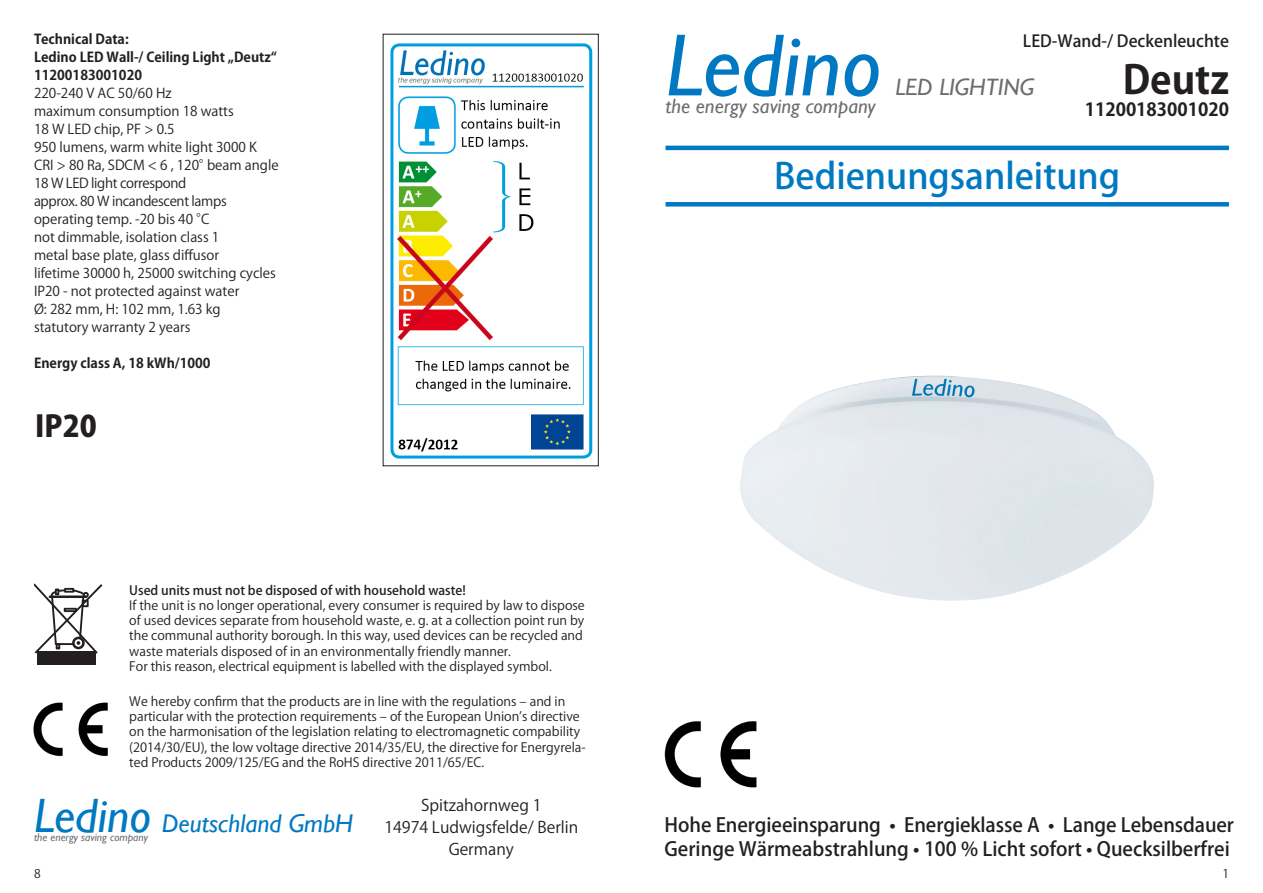
<style>
.page{position:relative;width:1263px;height:893px;background:#fff}
.page>*{position:absolute;margin:0;border:0;box-sizing:border-box;transform-origin:0 0}
.t1{font:italic 88.8px "Gill Sans";color:#0079c2}
.t2{font:700 39px "Koz Go Pro";color:#231f20}
.t3{font:500 35.4px "Koz Go Pro";color:#0079c2}
.t4{font:800 29.4px "Koz Go Pro";color:#231f20}
.t5{font:italic 25.65px "Gill Sans";color:#0079c2}
.t6{font:italic 23.7px "Gill Sans";color:#6c6d70}
.t7{font:italic 20.7px "Gill Sans";color:#6c6d70}
.t8{font:500 19.35px/23.7px "Koz Go Pro";color:#231f20}
.t9{font:700 18px "Koz Go Pro";color:#231f20}
.t10{font:500 16.5px "Koz Go Pro";color:#231f20}
.t11{font:15.9px/21.9px "Koz Go Pro";color:#231f20;text-align:center}
.t12{font:13.5px/18px "Koz Go Pro";color:#231f20}
.t13{font:700 13.5px/18px "Koz Go Pro";color:#231f20}
.t14{font:12.75px/15.3px "Koz Go Pro";color:#231f20}
.t15{font:500 12.75px "Koz Go Pro";color:#231f20}
.t16{font:12px "Koz Go Pro";color:#231f20}
.t17{font:italic 11.25px "Gill Sans";color:#6c6d70}
.s1{font-size:48.15px}
</style>
<div class="page">
<hr style="left:665px;top:146px;width:564px;height:4px;background:#0079c2">
<div style="left:665px;top:202px;width:564px;height:5px;background:#0079c2"></div>
<img style="left:664px;top:721px;width:92px;height:67px">
<img style="left:33px;top:702px;width:74px;height:55px">
<svg style="left:34px;top:583px;width:69px;height:71px"></svg>
<div style="left:37px;top:651px;width:58px;height:14px;background:#231f20"></div>
<img style="left:740px;top:376px;width:414px;height:225px">
<img style="left:390px;top:43px;width:203px;height:416px">
<p class="t13" style="left:34px;top:31px;width:244px">Technical Data:<br>Ledino LED Wall-/ Ceiling Light „Deutz“<br>11200183001020</p>
<p class="t12" style="left:34px;top:85px;width:246px">220-240 V AC 50/60 Hz<br>maximum consumption 18 watts<br>18 W LED chip, PF &gt; 0.5<br>950 lumens, warm white light 3000 K<br>CRI &gt; 80 Ra, SDCM &lt; 6 , 120°beam angle<br>18 W LED light correspond<br>approx. 80 W incandescent lamps operating temp. -20 bis 40 °C<br>not dimmable, isolation class 1<br>metal base plate, glass diffusor<br>lifetime 30000 h, 25000 switching cycles<br>IP20 - not protected against water<br>Ø: 282 mm, H: 102 mm, 1.63 kg<br>statutory warranty 2 years</p>
<p class="t13" style="left:34px;top:355px;width:178px">Energy class A, 18 kWh/1000</p>
<h3 class="t4" style="left:35px;top:407px;width:63px">IP20</h3>
<p class="t15" style="left:129px;top:582px;width:338px">Used units must not be disposed of with household waste!</p>
<p class="t14" style="left:129px;top:598px;width:457px">If the unit is no longer operational, every consumer is required by law to dispose of used devices separate from household waste, e. g. at a collection point run by the communal authority borough. In this way, used devices can be recycled and waste materials disposed of in an environmentally friendly manner.<br>For this reason, electrical equipment is labelled with the displayed symbol.</p>
<p class="t14" style="left:129px;top:694px;width:458px">We hereby confirm that the products are in line with the regulations – and in particular with the protection requirements – of the European Union’s directive on the harmonisation of the legislation relating to electromagnetic compability (2014/30/EU), the low voltage directive 2014/35/EU, the directive for Energyrela&shy;ted Products 2009/125/EG and the RoHS directive 2011/65/EC.</p>
<h3 class="t5" style="left:34px;top:808px;width:321px"><span class="s1">Ledino</span> Deutschland GmbH</h3>
<p class="t17" style="left:34px;top:831px;width:115px">the energy saving company</p>
<p class="t16" style="left:34px;top:865px;width:8px">8</p>
<p class="t11" style="left:384px;top:795px;width:195px">Spitzahornweg 1<br>14974 Ludwigsfelde/ Berlin<br>Germany</p>
<h1 class="t1" style="left:665px;top:15px;width:217px">Ledino</h1>
<h3 class="t7" style="left:665px;top:94px;width:212px">the energy saving company</h3>
<p class="t10" style="left:1023px;top:31px;width:208px">LED-Wand-/ Deckenleuchte</p>
<h2 class="t2" style="left:1123px;top:55px;width:108px">Deutz</h2>
<h3 class="t9" style="left:1085px;top:98px;width:146px">11200183001020</h3>
<h3 class="t6" style="left:895px;top:74px;width:140px">LED LIGHTING</h3>
<h3 class="t3" style="left:774px;top:153px;width:347px">Bedienungsanleitung</h3>
<h3 class="t8" style="left:665px;top:814px;width:571px">Hohe Energieeinsparung • Energieklasse A • Lange Lebensdauer<br>Geringe Wärmeabstrahlung • 100 % Licht sofort • Quecksilberfrei</h3>
<p class="t16" style="left:1222px;top:865px;width:8px">1</p>
</div>
